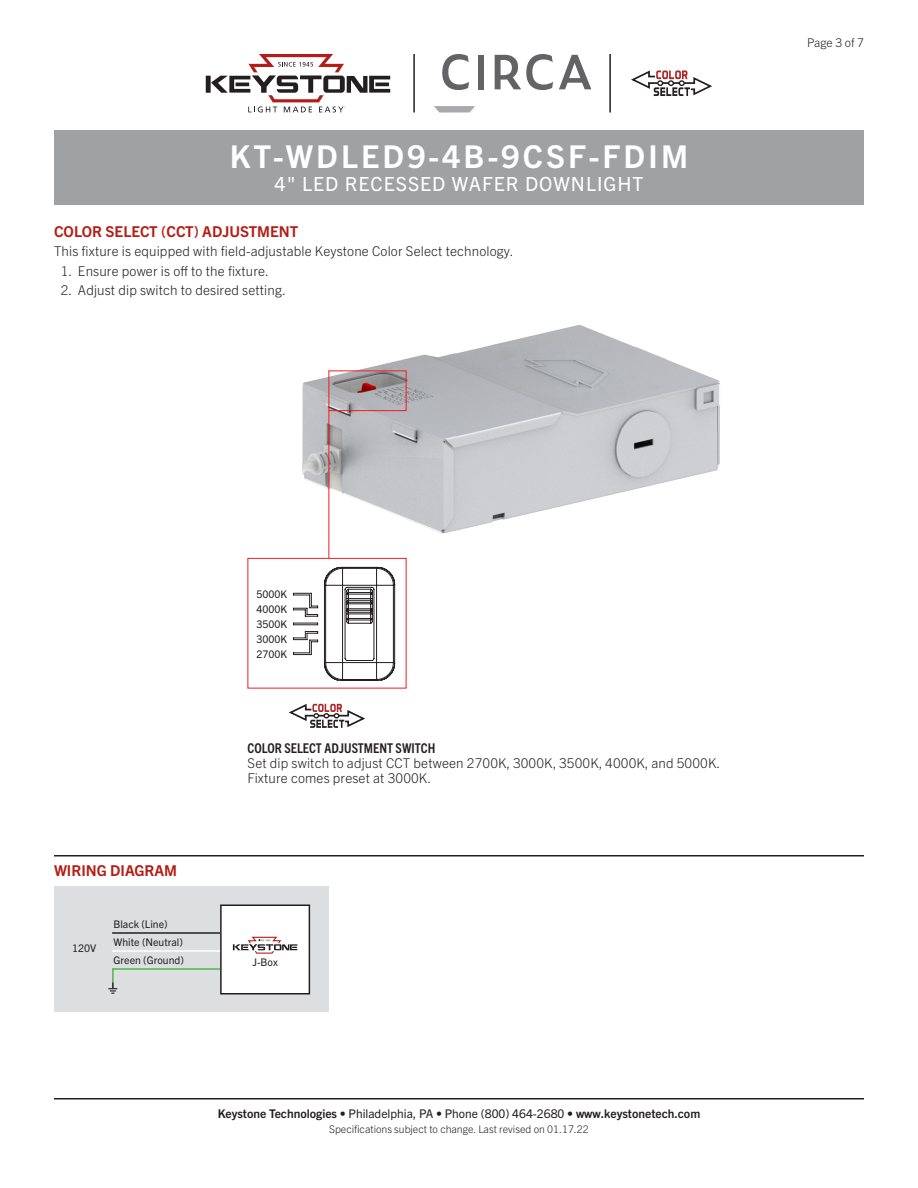
<style>
.page{position:relative;width:918px;height:1188px;background:#fff}
.page>*{position:absolute;margin:0;border:0;box-sizing:border-box;transform-origin:0 0}
.t1{font:700 31.5px "Trade Gothic Next LT Pro";letter-spacing:.1em;color:#fff}
.SubTitle{font:19.5px "Trade Gothic Next LT Pro";letter-spacing:.05em;color:#fff}
.Heading_01{font:700 15px "Trade Gothic Next LT Pro";color:#b41d15}
.Text{font:300 13.5px/15px "Trade Gothic Next LT Pro";letter-spacing:.01em;color:#231f20}
.Text_Number_List__2{font:300 13.5px "Trade Gothic Next LT Pro";letter-spacing:.01em;color:#231f20}
.Heading_02{font:700 condensed 13.5px "Trade Gothic Next LT Pro";color:#231f20}
.t2{font:700 12px "Trade Gothic Next LT Pro";color:#231f20}
.Page{font:300 12px "Trade Gothic Next LT Pro";color:#231f20}
.Art_Callout_Left{font:10.5px "Trade Gothic Next LT Pro";color:#231f20}
.Rev{font:300 10.5px "Trade Gothic Next LT Pro";color:#231f20}
.Art_Callout{font:10.5px "Trade Gothic Next LT Pro";color:#231f20}
.s1{font-weight:400}
</style>
<div class="page">
<hr style="left:54px;top:1098px;width:810px;height:2px;background:#231f20">
<hr style="left:54px;top:855px;width:810px;height:1px;background:#231f20">
<img style="left:302px;top:325px;width:418px;height:212px">
<svg style="left:289px;top:703px;width:76px;height:25px"></svg>
<div style="left:328px;top:370px;width:78px;height:41px;border:1px solid #ee1d23"></div>
<hr style="left:328px;top:411px;width:1px;height:147px;background:#ee1d23">
<svg style="left:293px;top:567px;width:102px;height:114px"></svg>
<div style="left:54px;top:886px;width:274px;height:126px;background:#dddee0"></div>
<div style="left:221px;top:905px;width:88px;height:89px;background:#fff"></div>
<div style="left:220px;top:904px;width:90px;height:90px;border:2px solid #231f20"></div>
<svg style="left:233px;top:937px;width:64px;height:17px"></svg>
<hr style="left:112px;top:932px;width:108px;height:2px;background:#231f20">
<hr style="left:112px;top:950px;width:108px;height:2px;background:#fff">
<hr style="left:112px;top:968px;width:108px;height:2px;background:#4cb848">
<svg style="left:108px;top:969px;width:9px;height:25px"></svg>
<svg style="left:631px;top:70px;width:81px;height:26px"></svg>
<hr style="left:413px;top:54px;width:2px;height:58px;background:#231f20">
<hr style="left:609px;top:54px;width:2px;height:58px;background:#231f20">
<svg style="left:206px;top:54px;width:184px;height:58px"></svg>
<svg style="left:442px;top:54px;width:27px;height:36px"></svg>
<div style="left:478px;top:55px;width:6px;height:34px;background:#636366"></div>
<svg style="left:495px;top:54px;width:58px;height:36px"></svg>
<svg style="left:559px;top:55px;width:32px;height:34px"></svg>
<svg style="left:434px;top:106px;width:41px;height:6px"></svg>
<div style="left:54px;top:130px;width:810px;height:75px;background:#a0a1a3"></div>
<p class="t1" style="left:230px;top:135px;width:460px">KT-WDLED9-4B-9CSF-FDIM</p>
<p class="SubTitle" style="left:275px;top:171px;width:370px">4" LED RECESSED WAFER DOWNLIGHT</p>
<p class="Heading_01" style="left:54px;top:221px;width:246px">COLOR SELECT (CCT) ADJUSTMENT</p>
<p class="Text" style="left:54px;top:243px;width:461px">This fixture is equipped with field-adjustable Keystone Color Select technology.</p>
<p class="Text_Number_List__2" style="left:61px;top:261px;width:210px">1. Ensure power is off to the fixture.</p>
<p class="Text_Number_List__2" style="left:61px;top:281px;width:227px">2. Adjust dip switch to desired setting.</p>
<p class="Page" style="left:807px;top:34px;width:58px">Page 3 of 7</p>
<p class="Heading_01" style="left:54px;top:860px;width:125px">WIRING DIAGRAM</p>
<p class="Art_Callout_Left" style="left:72px;top:941px;width:26px">120V</p>
<p class="Art_Callout_Left" style="left:114px;top:917px;width:56px">Black (Line)</p>
<p class="Art_Callout_Left" style="left:114px;top:935px;width:71px">White (Neutral)</p>
<p class="Art_Callout_Left" style="left:114px;top:953px;width:72px">Green (Ground)</p>
<p class="Art_Callout_Left" style="left:256px;top:586px;width:32px">5000K</p>
<p class="Art_Callout_Left" style="left:256px;top:601px;width:32px">4000K</p>
<p class="Art_Callout_Left" style="left:256px;top:616px;width:32px">3500K</p>
<p class="Art_Callout_Left" style="left:256px;top:631px;width:32px">3000K</p>
<p class="Art_Callout_Left" style="left:256px;top:646px;width:32px">2700K</p>
<p class="Heading_02" style="left:248px;top:739px;width:189px">COLOR SELECT ADJUSTMENT SWITCH</p>
<p class="Text" style="left:248px;top:755px;width:474px">Set dip switch to adjust CCT between 2700K, 3000K, 3500K, 4000K, and 5000K.<br>Fixture comes preset at 3000K.</p>
<p class="Art_Callout" style="left:252px;top:955px;width:27px">J-Box</p>
<p class="t2" style="left:218px;top:1105px;width:484px">Keystone Technologies <span class="s1">• Philadelphia, PA • Phone (800) 464-2680 •</span> www.keystonetech.com</p>
<p class="Rev" style="left:329px;top:1122px;width:261px">Specifications subject to change. Last revised on 01.17.22</p>
</div>
